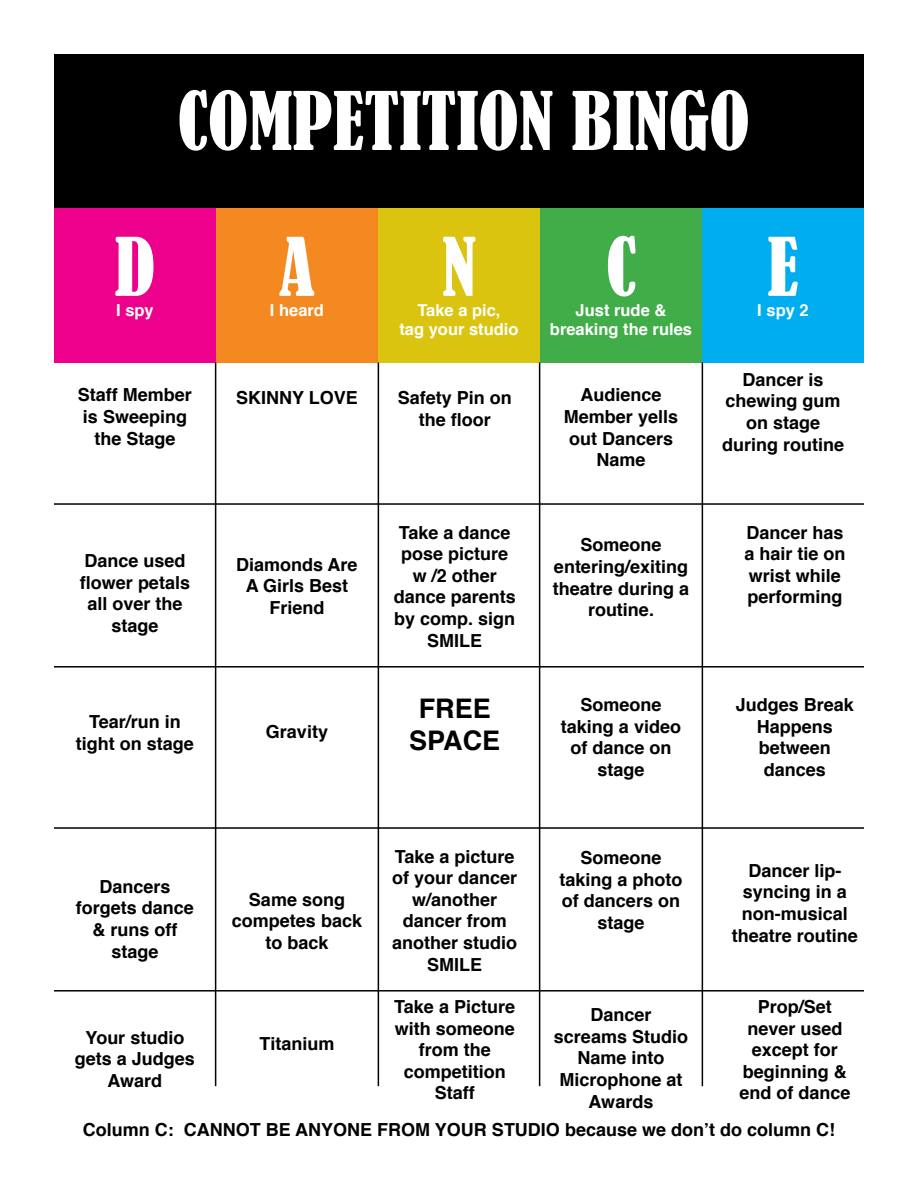
<style>
.page{position:relative;width:918px;height:1188px;background:#fff}
.page>*{position:absolute;margin:0;border:0;box-sizing:border-box;transform-origin:0 0}
.t1{font:condensed 75px "Bernard";color:#fff}
.t2{font:700 27px/32.4px "Helvetica";color:#000;text-align:center}
.t3{font:700 18px/21.6px "Helvetica";color:#000;text-align:center}
.t4{font:700 16.5px/19.8px "Helvetica";color:#fff;text-align:center}
</style>
<div class="page">
<div style="left:54px;top:54px;width:810px;height:154px;background:#000"></div>
<div style="left:54px;top:208px;width:162px;height:155px;background:#ec008c"></div>
<div style="left:216px;top:208px;width:162px;height:155px;background:#f38920"></div>
<div style="left:378px;top:208px;width:162px;height:155px;background:#dbc40f"></div>
<div style="left:540px;top:208px;width:162px;height:155px;background:#41ad49"></div>
<div style="left:702px;top:208px;width:162px;height:155px;background:#00aeef"></div>
<hr style="left:215px;top:363px;width:1px;height:723px;background:#000">
<hr style="left:378px;top:363px;width:1px;height:723px;background:#000">
<hr style="left:539px;top:363px;width:1px;height:723px;background:#000">
<hr style="left:702px;top:363px;width:1px;height:723px;background:#000">
<hr style="left:54px;top:990px;width:810px;height:2px;background:#000">
<hr style="left:54px;top:827px;width:810px;height:2px;background:#000">
<hr style="left:54px;top:666px;width:810px;height:2px;background:#000">
<hr style="left:54px;top:503px;width:810px;height:2px;background:#000">
<h1 class="t1" style="left:177px;top:78px;width:574px">COMPETITION BINGO</h1>
<h1 class="t1" style="left:115px;top:223px;width:42px">D</h1>
<p class="t4" style="left:116px;top:300px;width:39px">I spy</p>
<h1 class="t1" style="left:279px;top:223px;width:37px">A</h1>
<p class="t4" style="left:270px;top:300px;width:56px">I heard</p>
<h1 class="t1" style="left:442px;top:223px;width:36px">N</h1>
<p class="t4" style="left:399px;top:300px;width:121px">Take a pic,<br>tag your studio</p>
<h1 class="t1" style="left:606px;top:223px;width:32px">C</h1>
<p class="t4" style="left:550px;top:300px;width:144px">Just rude &amp; breaking the rules</p>
<h1 class="t1" style="left:767px;top:223px;width:33px">E</h1>
<p class="t4" style="left:757px;top:300px;width:53px">I spy 2</p>
<p class="t3" style="left:78px;top:385px;width:116px">Staff Member is Sweeping the Stage</p>
<p class="t3" style="left:80px;top:550px;width:112px">Dance used flower petals all over the stage</p>
<p class="t3" style="left:76px;top:712px;width:120px">Tear/run in tight on stage</p>
<p class="t3" style="left:76px;top:876px;width:120px">Dancers forgets dance &amp; runs off stage</p>
<p class="t3" style="left:75px;top:1027px;width:122px">Your studio gets a Judges<br>Award</p>
<p class="t3" style="left:236px;top:388px;width:123px">SKINNY LOVE</p>
<p class="t3" style="left:398px;top:388px;width:116px">Safety Pin on the floor</p>
<p class="t3" style="left:236px;top:554px;width:123px">Diamonds Are<br>A Girls Best<br>Friend</p>
<p class="t3" style="left:266px;top:721px;width:64px">Gravity</p>
<p class="t3" style="left:394px;top:522px;width:124px">Take a dance pose picture w /2 other dance parents by comp. sign<br>SMILE</p>
<h2 class="t2" style="left:409px;top:693px;width:93px">FREE<br>SPACE</h2>
<p class="t3" style="left:232px;top:889px;width:132px">Same song competes back to back</p>
<p class="t3" style="left:260px;top:1033px;width:76px">Titanium</p>
<p class="t3" style="left:392px;top:846px;width:127px">Take a picture of your dancer w/another dancer from another studio<br>SMILE</p>
<p class="t3" style="left:394px;top:996px;width:122px">Take a Picture with someone from the competition<br>Staff</p>
<p class="t3" style="left:564px;top:385px;width:116px">Audience<br>Member yells out Dancers<br>Name</p>
<p class="t3" style="left:553px;top:534px;width:138px">Someone entering/exiting theatre during a routine.</p>
<p class="t3" style="left:561px;top:694px;width:122px">Someone taking a video of dance on stage</p>
<p class="t3" style="left:560px;top:847px;width:125px">Someone taking a photo of dancers on stage</p>
<p class="t3" style="left:554px;top:1004px;width:136px">Dancer screams Studio<br>Name into<br>Microphone at<br>Awards</p>
<p class="t3" style="left:722px;top:369px;width:124px">Dancer is chewing gum on stage during routine</p>
<p class="t3" style="left:744px;top:522px;width:103px;text-align:left">Dancer has a hair tie on wrist while performing</p>
<p class="t3" style="left:736px;top:694px;width:120px">Judges Break<br>Happens between dances</p>
<p class="t3" style="left:732px;top:860px;width:128px">Dancer lip&shy;syncing in a non-musical theatre routine</p>
<p class="t3" style="left:739px;top:996px;width:113px">Prop/Set never used except for beginning &amp; end of dance</p>
<p class="t3" style="left:83px;top:1120px;width:754px">Column C: CANNOT BE ANYONE FROM YOUR STUDIO because we don’t do column C!</p>
</div>
